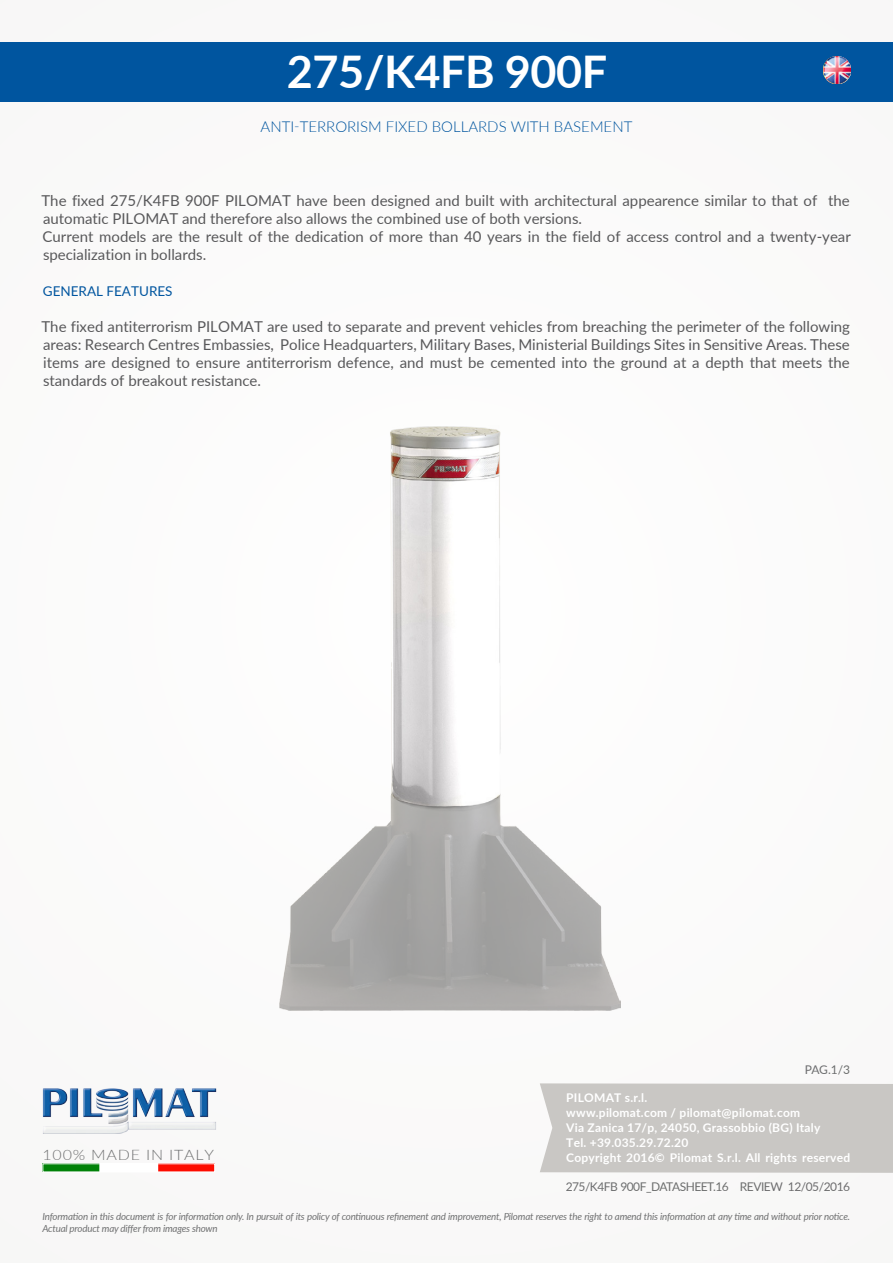
<style>
.page{position:relative;width:893px;height:1263px;background:#fafafa}
.page>*{position:absolute;margin:0;border:0;box-sizing:border-box;transform-origin:0 0}
.t1{font:700 45px "Lato";letter-spacing:-.01em;color:#fff}
.t2{font:15px/18px "Lato";color:#58585a}
.t3{font:300 15px "Lato";color:#00559f}
.t4{font:300 14.4px "Lato";letter-spacing:.05em;color:#707172;scale:1.11 1}
.t5{font:13.5px "Lato";color:#00559f}
.t6{font:700 12px/15px "Lato";letter-spacing:.02em;color:#fff}
.t7{font:12px "Lato";letter-spacing:-.04em;color:#707172}
.t8{font:italic 9.75px/11.7px "Lato";letter-spacing:-.02em;color:#707172}
</style>
<div class="page">
<div style="left:540px;top:1083px;width:353px;height:90px;background:#c9c7c4"></div>
<div style="left:0;top:43px;width:893px;height:59px;background:#00559f"></div>
<img style="left:43px;top:1088px;width:174px;height:46px">
<img style="left:45px;top:1165px;width:168px;height:5px">
<div style="left:43px;top:1163px;width:172px;height:9px;border:1px solid #fff"></div>
<img style="left:279px;top:426px;width:341px;height:584px">
<img style="left:823px;top:57px;width:27px;height:27px">
<h1 class="t1" style="left:287px;top:39px;width:322px">275/K4FB 900F</h1>
<p class="t3" style="left:261px;top:116px;width:373px">ANTI-TERRORISM FIXED BOLLARDS WITH BASEMENT</p>
<p class="t2" style="left:41px;top:191px;width:811px">The fixed 275/K4FB 900F PILOMAT have been designed and built with architectural appearence similar to that of the automatic PILOMAT and therefore also allows the combined use of both versions.<br>Current models are the result of the dedication of more than 40 years in the field of access control and a twenty-year specialization in bollards.</p>
<p class="t5" style="left:43px;top:282px;width:131px">GENERAL FEATURES</p>
<p class="t2" style="left:41px;top:317px;width:810px;text-align:justify">The fixed antiterrorism PILOMAT are used to separate and prevent vehicles from breaching the perimeter of the following areas: Research Centres Embassies, Police Headquarters, Military Bases, Ministerial Buildings Sites in Sensitive Areas. These items are designed to ensure antiterrorism defence, and must be cemented into the ground at a depth that meets the standards of breakout resistance.</p>
<p class="t4" style="left:43px;top:1145px;width:156px">100% MADE IN ITALY</p>
<p class="t7" style="left:805px;top:1061px;width:47px">pag.1/3</p>
<p class="t6" style="left:566px;top:1090px;width:286px">PILOMAT s.r.l.<br>www.pilomat.com / pilomat@pilomat.com<br>Via Zanica 17/p, 24050, Grassobbio (BG) Italy<br>Tel. +39.035.29.72.20<br>Copyright 2016© Pilomat S.r.l. All rights reserved</p>
<p class="t7" style="left:566px;top:1178px;width:286px">275/K4FB 900F_datasheet.16 review 12/05/2016</p>
<p class="t8" style="left:43px;top:1210px;width:809px">Information in this document is for information only. In pursuit of its policy of continuous refinement and improvement, Pilomat reserves the right to amend this information at any time and without prior notice.<br>Actual product may differ from images shown</p>
</div>
